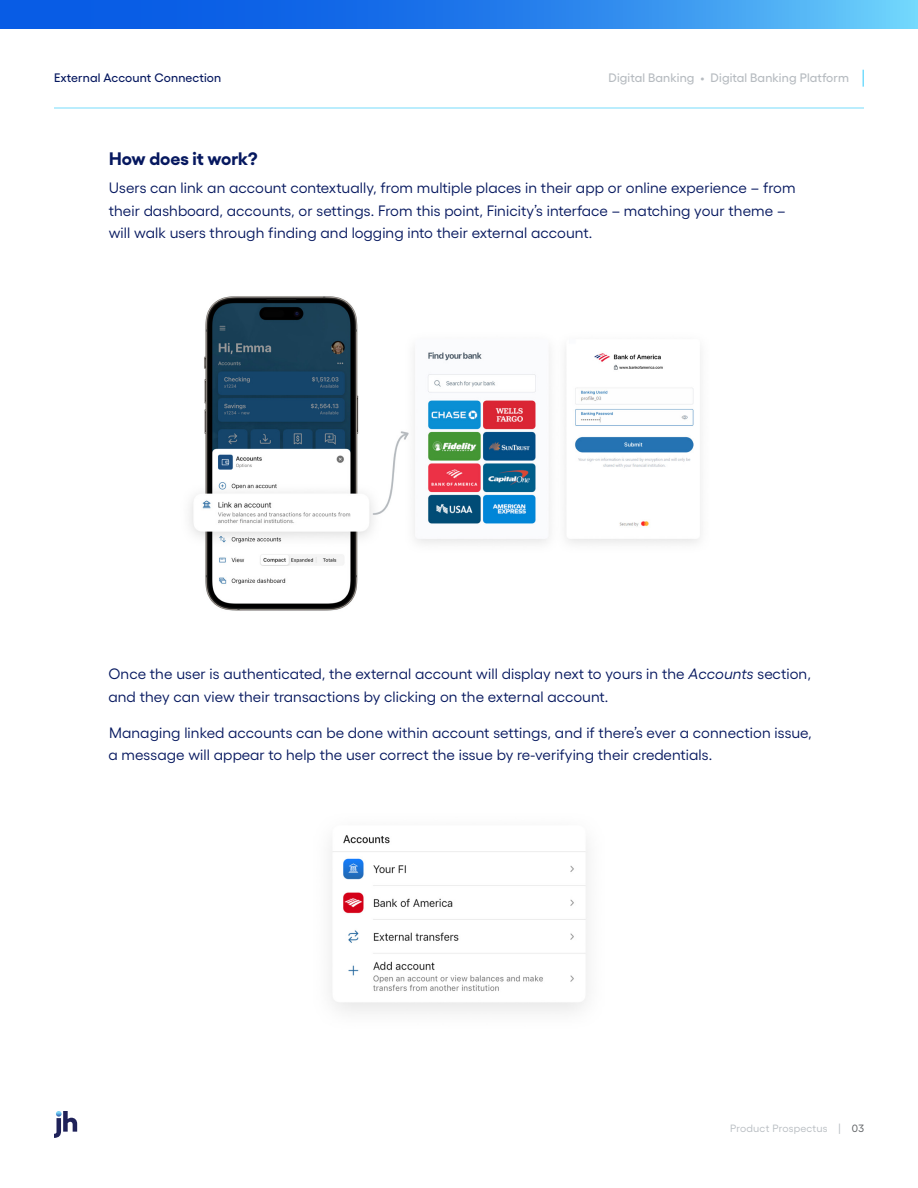
<style>
.page{position:relative;width:918px;height:1188px;background:#fff}
.page>*{position:absolute;margin:0;border:0;box-sizing:border-box;transform-origin:0 0}
.Paragraph_Subheading{font:700 18px "Gellix";letter-spacing:-.005em;color:#06185f}
.Body_Text{font:15px/22.5px "Gellix";letter-spacing:.005em;color:#06185f}
.t1{font:500 12.3px "Gellix";letter-spacing:.01em;color:#b6bbc0}
.t2{font:500 12.3px "Gellix";letter-spacing:.01em;color:#06185f}
.t3{font:10.5px "Gellix";letter-spacing:.015em;color:#b6bbc0}
.s1{font-style:italic}
.s2{color:#575a5d}
</style>
<div class="page">
<svg style="left:0;top:0;width:918px;height:28px;background:#2781eb"></svg>
<svg style="left:862px;top:70px;width:2px;height:17px"></svg>
<hr style="left:54px;top:108px;width:810px;height:1px;background:#76dcfd">
<svg style="left:54px;top:1111px;width:23px;height:27px"></svg>
<img style="left:189px;top:296px;width:512px;height:315px">
<img style="left:329px;top:835px;width:259px;height:178px">
<p class="t2" style="left:54px;top:68px;width:169px">External Account Connection</p>
<p class="t1" style="left:609px;top:68px;width:242px">Digital Banking • Digital Banking Platform</p>
<p class="Paragraph_Subheading" style="left:109px;top:144px;width:150px">How does it work?</p>
<p class="Body_Text" style="left:109px;top:175px;width:688px">Users can link an account contextually, from multiple places in their app or online experience – from their dashboard, accounts, or settings. From this point, Finicity’s interface – matching your theme – will walk users through finding and logging into their external account.</p>
<p class="Body_Text" style="left:108px;top:661px;width:704px">Once the user is authenticated, the external account will display next to yours in the <span class="s1">Accounts</span> section, and they can view their transactions by clicking on the external account.</p>
<p class="Body_Text" style="left:108px;top:720px;width:705px">Managing linked accounts can be done within account settings, and if there’s ever a connection issue, a message will appear to help the user correct the issue by re-verifying their credentials.</p>
<p class="t3" style="left:730px;top:1120px;width:135px">Product Prospectus | <span class="s2">03</span></p>
</div>
